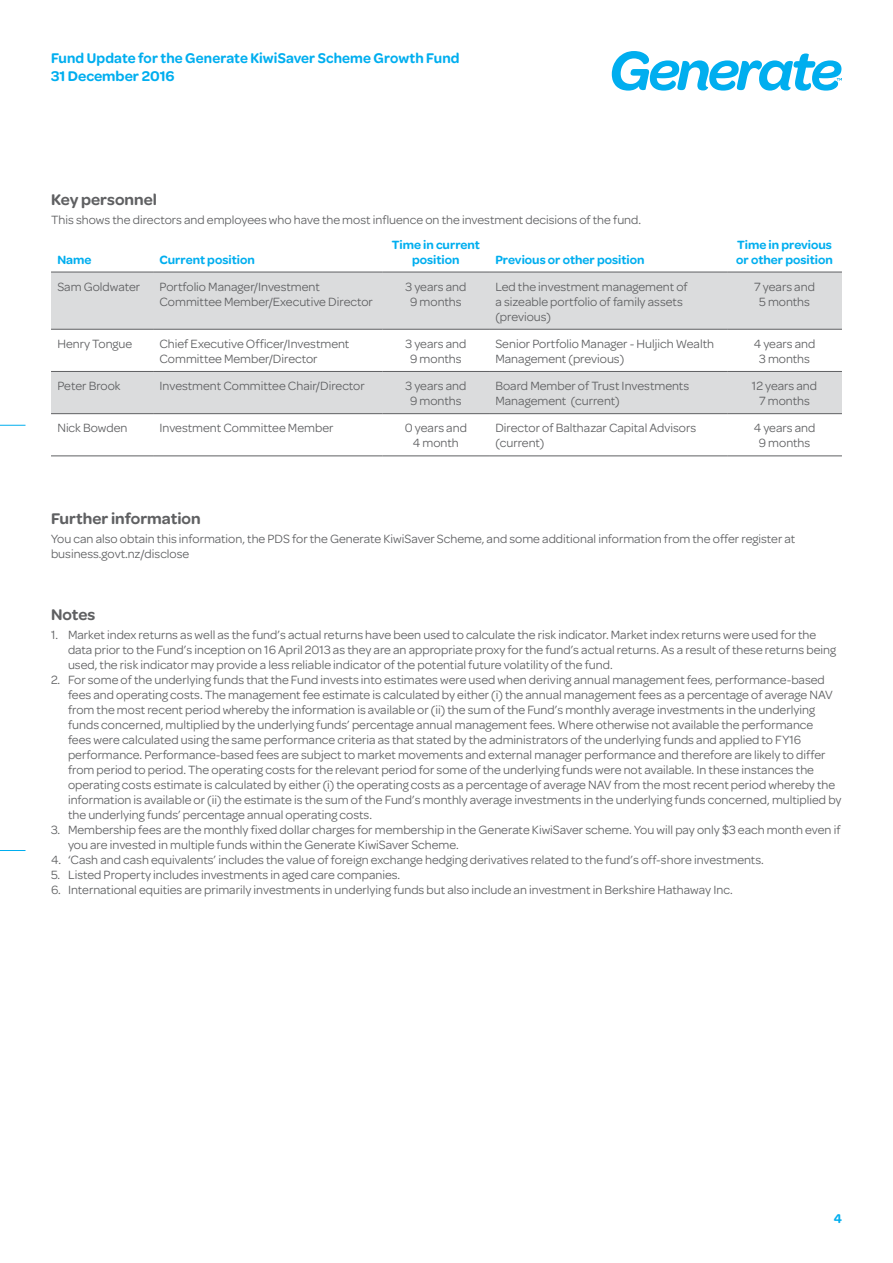
<style>
.page{position:relative;width:893px;height:1263px;background:#fff}
.page>*{position:absolute;margin:0;border:0;box-sizing:border-box;transform-origin:0 0}
.t1{font:600 16.5px "Omnes";color:#5f6062}
.t2{font:600 15px/18px "Omnes";letter-spacing:.005em;color:#00aeef;scale:.96 1}
.t3{font:600 13.5px "Omnes";color:#00aeef}
.t4{font:12.75px/15px "Omnes";color:#5f6062}
.t5{font:600 12.75px/15px "Omnes";color:#00aeef;text-align:center}
</style>
<div class="page">
<svg style="left:612px;top:51px;width:230px;height:40px"></svg>
<svg style="left:0;top:425px;width:26px;height:1px"></svg>
<svg style="left:0;top:850px;width:26px;height:1px"></svg>
<svg style="left:51px;top:273px;width:791px;height:140px;fill:#dbdcdd"></svg>
<hr style="left:51px;top:272px;width:102px;height:1px;background:#5f6062">
<hr style="left:153px;top:272px;width:230px;height:1px;background:#5f6062">
<hr style="left:383px;top:272px;width:106px;height:1px;background:#5f6062">
<hr style="left:489px;top:272px;width:238px;height:1px;background:#5f6062">
<hr style="left:727px;top:272px;width:115px;height:1px;background:#5f6062">
<hr style="left:51px;top:329px;width:102px;height:1px;background:#5f6062">
<hr style="left:153px;top:329px;width:230px;height:1px;background:#5f6062">
<hr style="left:383px;top:329px;width:106px;height:1px;background:#5f6062">
<hr style="left:489px;top:329px;width:238px;height:1px;background:#5f6062">
<hr style="left:727px;top:329px;width:115px;height:1px;background:#5f6062">
<hr style="left:51px;top:371px;width:102px;height:1px;background:#5f6062">
<hr style="left:153px;top:371px;width:230px;height:1px;background:#5f6062">
<hr style="left:383px;top:371px;width:106px;height:1px;background:#5f6062">
<hr style="left:489px;top:371px;width:238px;height:1px;background:#5f6062">
<hr style="left:727px;top:371px;width:115px;height:1px;background:#5f6062">
<hr style="left:51px;top:413px;width:102px;height:1px;background:#5f6062">
<hr style="left:153px;top:413px;width:230px;height:1px;background:#5f6062">
<hr style="left:383px;top:413px;width:106px;height:1px;background:#5f6062">
<hr style="left:489px;top:413px;width:238px;height:1px;background:#5f6062">
<hr style="left:727px;top:413px;width:115px;height:1px;background:#5f6062">
<hr style="left:51px;top:456px;width:102px;height:1px;background:#5f6062">
<hr style="left:153px;top:456px;width:230px;height:1px;background:#5f6062">
<hr style="left:383px;top:456px;width:106px;height:1px;background:#5f6062">
<hr style="left:489px;top:456px;width:238px;height:1px;background:#5f6062">
<hr style="left:727px;top:456px;width:115px;height:1px;background:#5f6062">
<p class="t2" style="left:51px;top:49px;width:427px">Fund Update for the Generate KiwiSaver Scheme Growth Fund<br>31 December 2016</p>
<p class="t1" style="left:51px;top:190px;width:107px">Key personnel</p>
<p class="t4" style="left:51px;top:212px;width:592px">This shows the directors and employees who have the most influence on the investment decisions of the fund.</p>
<p class="t5" style="left:57px;top:252px;width:36px">Name</p>
<p class="t5" style="left:159px;top:252px;width:97px">Current position</p>
<p class="t5" style="left:392px;top:237px;width:90px">Time in current position</p>
<p class="t5" style="left:495px;top:252px;width:151px">Previous or other position</p>
<p class="t5" style="left:736px;top:237px;width:98px;text-align:left">Time in previous or other position</p>
<p class="t4" style="left:57px;top:279px;width:84px">Sam Goldwater</p>
<p class="t4" style="left:159px;top:279px;width:215px">Portfolio Manager/Investment<br>Committee Member/Executive Director</p>
<p class="t4" style="left:405px;top:279px;width:62px;text-align:center">3 years and<br>9 months</p>
<p class="t4" style="left:495px;top:279px;width:194px">Led the investment management of a sizeable portfolio of family assets (previous)</p>
<p class="t4" style="left:754px;top:279px;width:62px;text-align:center">7 years and<br>5 months</p>
<p class="t4" style="left:57px;top:336px;width:76px">Henry Tongue</p>
<p class="t4" style="left:159px;top:336px;width:191px">Chief Executive Officer/Investment<br>Committee Member/Director</p>
<p class="t4" style="left:405px;top:336px;width:62px;text-align:center">3 years and<br>9 months</p>
<p class="t4" style="left:495px;top:336px;width:220px">Senior Portfolio Manager - Huljich Wealth<br>Management (previous)</p>
<p class="t4" style="left:754px;top:336px;width:63px;text-align:center">4 years and<br>3 months</p>
<p class="t4" style="left:57px;top:378px;width:65px">Peter Brook</p>
<p class="t4" style="left:159px;top:378px;width:207px">Investment Committee Chair/Director</p>
<p class="t4" style="left:405px;top:378px;width:62px;text-align:center">3 years and<br>9 months</p>
<p class="t4" style="left:495px;top:378px;width:195px">Board Member of Trust Investments<br>Management (current)</p>
<p class="t4" style="left:752px;top:378px;width:67px;text-align:center">12 years and<br>7 months</p>
<p class="t4" style="left:57px;top:421px;width:72px">Nick Bowden</p>
<p class="t4" style="left:159px;top:421px;width:175px">Investment Committee Member</p>
<p class="t4" style="left:405px;top:421px;width:64px;text-align:center">0 years and<br>4 month</p>
<p class="t4" style="left:495px;top:421px;width:202px">Director of Balthazar Capital Advisors (current)</p>
<p class="t4" style="left:754px;top:421px;width:63px;text-align:center">4 years and<br>9 months</p>
<p class="t1" style="left:51px;top:509px;width:151px">Further information</p>
<p class="t4" style="left:51px;top:531px;width:746px">You can also obtain this information, the PDS for the Generate KiwiSaver Scheme, and some additional information from the offer register at business.govt.nz/disclose</p>
<p class="t1" style="left:51px;top:605px;width:46px">Notes</p>
<p class="t4" style="left:68px;top:627px;width:770px;text-indent:-17px">1. Market index returns as well as the fund’s actual returns have been used to calculate the risk indicator. Market index returns were used for the data prior to the Fund’s inception on 16 April 2013 as they are an appropriate proxy for the fund’s actual returns. As a result of these returns being used, the risk indicator may provide a less reliable indicator of the potential future volatility of the fund.</p>
<p class="t4" style="left:68px;top:672px;width:775px;text-indent:-17px">2. For some of the underlying funds that the Fund invests into estimates were used when deriving annual management fees, performance-based fees and operating costs. The management fee estimate is calculated by either (i) the annual management fees as a percentage of average NAV from the most recent period whereby the information is available or (ii) the sum of the Fund’s monthly average investments in the underlying funds concerned, multiplied by the underlying funds’ percentage annual management fees. Where otherwise not available the performance<br>fees were calculated using the same performance criteria as that stated by the administrators of the underlying funds and applied to FY16 performance. Performance-based fees are subject to market movements and external manager performance and therefore are likely to differ from period to period. The operating costs for the relevant period for some of the underlying funds were not available. In these instances the operating costs estimate is calculated by either (i) the operating costs as a percentage of average NAV from the most recent period whereby the information is available or (ii) the estimate is the sum of the Fund’s monthly average investments in the underlying funds concerned, multiplied by the underlying funds’ percentage annual operating costs.</p>
<p class="t4" style="left:68px;top:822px;width:774px;text-indent:-17px">3. Membership fees are the monthly fixed dollar charges for membership in the Generate KiwiSaver scheme. You will pay only $3 each month even if you are invested in multiple funds within the Generate KiwiSaver Scheme.</p>
<p class="t4" style="left:51px;top:852px;width:714px">4. ‘Cash and cash equivalents’ includes the value of foreign exchange hedging derivatives related to the fund’s off-shore investments.</p>
<p class="t4" style="left:51px;top:867px;width:351px">5. Listed Property includes investments in aged care companies.</p>
<p class="t4" style="left:51px;top:882px;width:683px">6. International equities are primarily investments in underlying funds but also include an investment in Berkshire Hathaway Inc.</p>
<p class="t3" style="left:834px;top:1210px;width:10px">4</p>
</div>
